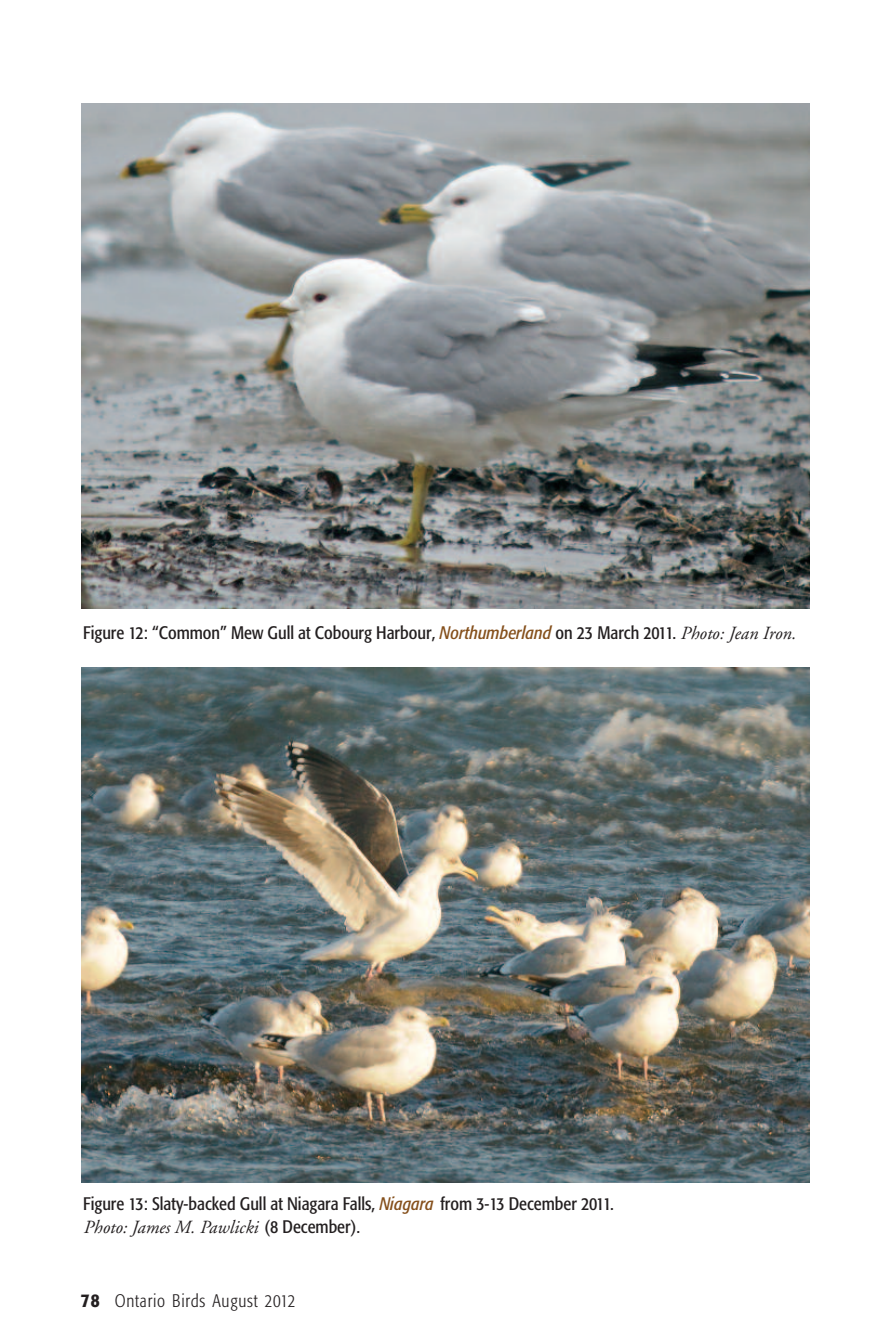
<style>
.page{position:relative;width:891px;height:1337px;background:#fff}
.page>*{position:absolute;margin:0;border:0;box-sizing:border-box;transform-origin:0 0}
.t1{font:italic 18.45px "Adobe Garamond";color:#231f20}
.t2{font:condensed 18px "Formata";color:#231f20}
.t3{font:300 condensed 18px "Formata";letter-spacing:.045em;color:#231f20}
.s1{font-style:italic;color:#85501c}
.s2{font-family:"Adobe Garamond";font-style:italic;font-stretch:normal;font-size:18.45px}
.s3{font-family:"Formata";font-style:normal;font-stretch:condensed;font-size:18px}
.s4{font-weight:500;font-size:19.12px}
</style>
<div class="page">
<img style="left:81px;top:104px;width:729px;height:504px">
<img style="left:81px;top:667px;width:729px;height:515px">
<p class="t2" style="left:83px;top:625px;width:714px">Figure 12: “Common” Mew Gull at Cobourg Harbour, <span class="s1">Northumberland</span> on 23 March 2011. <span class="s2">Photo: Jean Iron.</span></p>
<p class="t2" style="left:83px;top:1196px;width:532px">Figure 13: Slaty-backed Gull at Niagara Falls, <span class="s1">Niagara</span> from 3-13 December 2011.</p>
<p class="t1" style="left:83px;top:1219px;width:278px">Photo: James M. Pawlicki <span class="s3">(8 December).</span></p>
<p class="t3" style="left:81px;top:1293px;width:216px"><span class="s4">78</span> Ontario Birds August 2012</p>
</div>
